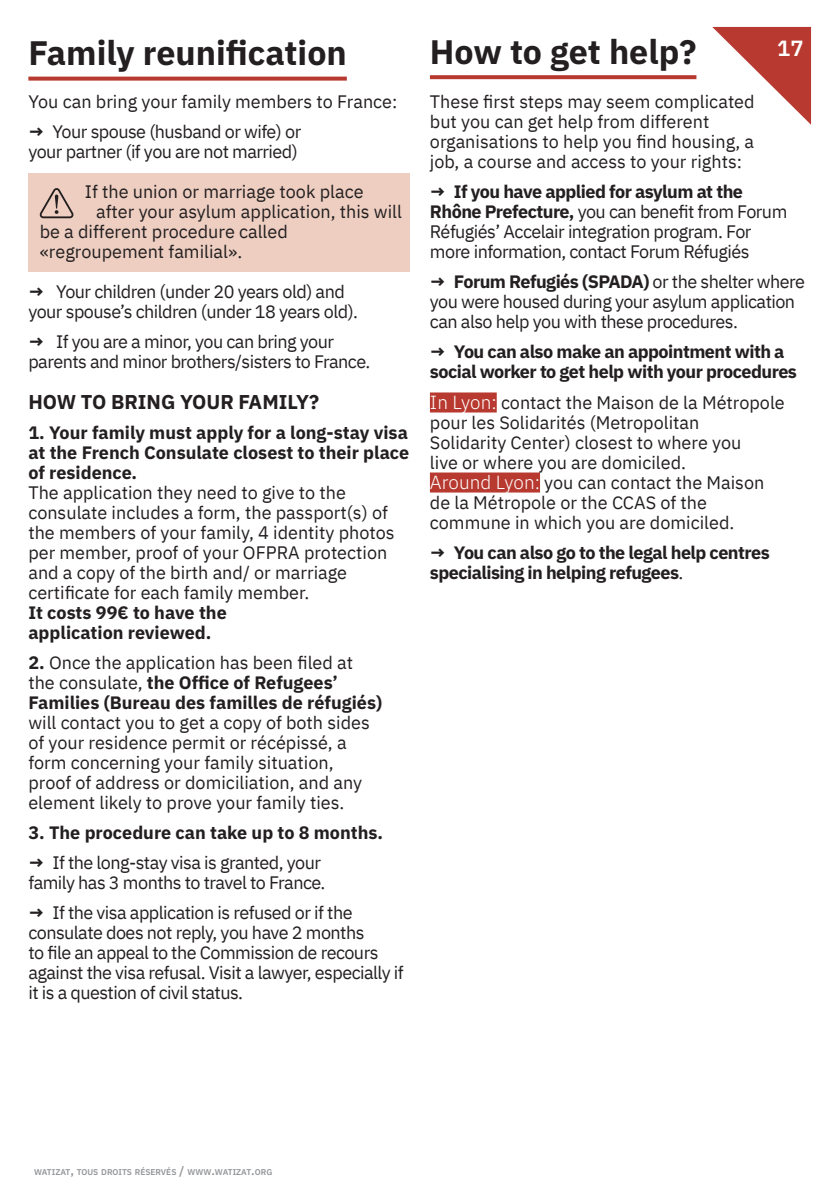
<style>
.page{position:relative;width:840px;height:1191px;background:#fff}
.page>*{position:absolute;margin:0;border:0;box-sizing:border-box;transform-origin:0 0}
.H3_Sous-titres_-_Procédure{font:700 34px "IBM Plex Sans Arabic";color:#231f20}
.t1{font:600 22px "IBM Plex Sans Arabic";color:#fff}
.H4_Sous-titres{font:700 20px "IBM Plex Sans Arabic";color:#231f20}
.Texte_paragraphes{font:18px/20px "IBM Plex Sans Arabic";color:#231f20}
.Texte_paragraphes-2{font:18px/20px "IBM Plex Sans Arabic";letter-spacing:-.03em;color:#231f20}
.Texte_normal{font:18px/20px "IBM Plex Sans Arabic";color:#231f20}
.Texte_paragraphes-3{font:700 18px/20px "IBM Plex Sans Arabic";letter-spacing:-.03em;color:#231f20}
.Encadré_-_Procédure{font:18px "IBM Plex Sans Arabic";color:#231f20}
.Texte_paragraphes-4{font:700 18px "IBM Plex Sans Arabic";color:#231f20}
.t2{font:600 8.4px "IBM Plex Sans Arabic";color:#939598}
.s1{font-weight:700}
.s2{font-weight:300;font-size:19px;color:#fff}
.s3{font-weight:400}
.s4{font-size:12px}
</style>
<div class="page">
<svg style="left:712px;top:27px;width:98px;height:97px"></svg>
<svg style="left:28px;top:77px;width:318px;height:4px"></svg>
<div style="left:28px;top:173px;width:382px;height:98px;background:#edcec1"></div>
<svg style="left:40px;top:188px;width:34px;height:30px"></svg>
<svg style="left:429px;top:75px;width:267px;height:4px"></svg>
<div style="left:429px;top:392px;width:67px;height:20px;background:#b7392f"></div>
<div style="left:429px;top:472px;width:110px;height:20px;background:#b7392f"></div>
<p class="H3_Sous-titres_-_Procédure" style="left:429px;top:32px;width:268px">How to get help?</p>
<p class="Texte_normal" style="left:429px;top:92px;width:326px">These first steps may seem complicated but you can get help from different organisations to help you find housing, a job, a course and access to your rights:</p>
<p class="Texte_paragraphes-2" style="left:429px;top:182px;width:359px"><span class="s1">→ If you have applied for asylum at the Rhône Prefecture,</span> you can benefit from Forum Réfugiés’ Accelair integration program. For more information, contact Forum Réfugiés</p>
<p class="Texte_paragraphes-2" style="left:429px;top:272px;width:376px"><span class="s1">→ Forum Refugiés (SPADA)</span> or the shelter where you were housed during your asylum application can also help you with these procedures.</p>
<p class="Texte_paragraphes-3" style="left:429px;top:342px;width:368px">→ You can also make an appointment with a social worker to get help with your procedures</p>
<p class="Texte_paragraphes" style="left:429px;top:392px;width:356px"><span class="s2">In Lyon:</span> contact the Maison de la Métropole pour les Solidarités (Metropolitan<br>Solidarity Center) closest to where you<br>live or where you are domiciled.</p>
<p class="Texte_normal" style="left:429px;top:472px;width:336px"><span class="s2">Around Lyon:</span> you can contact the Maison de la Métropole or the CCAS of the commune in which you are domiciled.</p>
<p class="Texte_paragraphes-3" style="left:429px;top:542px;width:341px">→ You can also go to the legal help centres specialising in helping refugees<span class="s3">.</span></p>
<p class="H3_Sous-titres_-_Procédure" style="left:28px;top:34px;width:320px">Family reunification</p>
<p class="t1" style="left:776px;top:35px;width:28px">17</p>
<p class="Texte_normal" style="left:28px;top:92px;width:370px">You can bring your family members to France:</p>
<p class="Texte_paragraphes-2" style="left:28px;top:122px;width:274px"><span class="s1">→</span> Your spouse (husband or wife) or your partner (if you are not married)</p>
<p class="Encadré_-_Procédure" style="left:85px;top:182px;width:280px">If the union or marriage took place</p>
<p class="Encadré_-_Procédure" style="left:96px;top:202px;width:307px">after your asylum application, this will</p>
<p class="Encadré_-_Procédure" style="left:40px;top:222px;width:249px">be a different procedure called</p>
<p class="Encadré_-_Procédure" style="left:40px;top:242px;width:204px">«regroupement familial».</p>
<p class="Texte_paragraphes-2" style="left:28px;top:282px;width:331px"><span class="s1">→</span> Your children (under 20 years old) and your spouse’s children (under 18 years old).</p>
<p class="Texte_paragraphes-2" style="left:28px;top:332px;width:343px"><span class="s1">→</span> If you are a minor, you can bring your parents and minor brothers/sisters to France.</p>
<p class="H4_Sous-titres" style="left:28px;top:390px;width:292px">HOW TO BRING YOUR FAMILY?</p>
<p class="Texte_paragraphes" style="left:28px;top:422px;width:382px"><span class="s1">1. Your family must apply for a long-stay visa at the French Consulate closest to their place of residence.<br></span>The application they need to give to the consulate includes a form, the passport(s) of the members of your family, 4 identity photos per member, proof of your OFPRA protection and a copy of the birth and/ or marriage certificate for each family member.<br><span class="s1">It costs 99€ to have the<br>application reviewed.</span></p>
<p class="Texte_paragraphes" style="left:28px;top:652px;width:355px"><span class="s1">2.</span> Once the application has been filed at the consulate, <span class="s1">the Office of Refugees’ Families (Bureau des familles de réfugiés) </span>will contact you to get a copy of both sides of your residence permit or récépissé, a form concerning your family situation,<br>proof of address or domiciliation, and any element likely to prove your family ties.</p>
<p class="Texte_paragraphes-4" style="left:28px;top:822px;width:356px">3. The procedure can take up to 8 months.</p>
<p class="Texte_paragraphes-2" style="left:28px;top:852px;width:298px"><span class="s1">→</span> If the long-stay visa is granted, your family has 3 months to travel to France.</p>
<p class="Texte_paragraphes-2" style="left:28px;top:902px;width:376px"><span class="s1">→</span> If the visa application is refused or if the consulate does not reply, you have 2 months<br>to file an appeal to the Commission de recours against the visa refusal. Visit a lawyer, especially if it is a question of civil status.</p>
<p class="t2" style="left:34px;top:1166px;width:240px">WATIZAT<span class="s4">,</span> TOUS DROITS RÉSERVÉS <span class="s4">/</span> WWW<span class="s4">.</span>WATIZAT<span class="s4">.</span>ORG</p>
</div>
